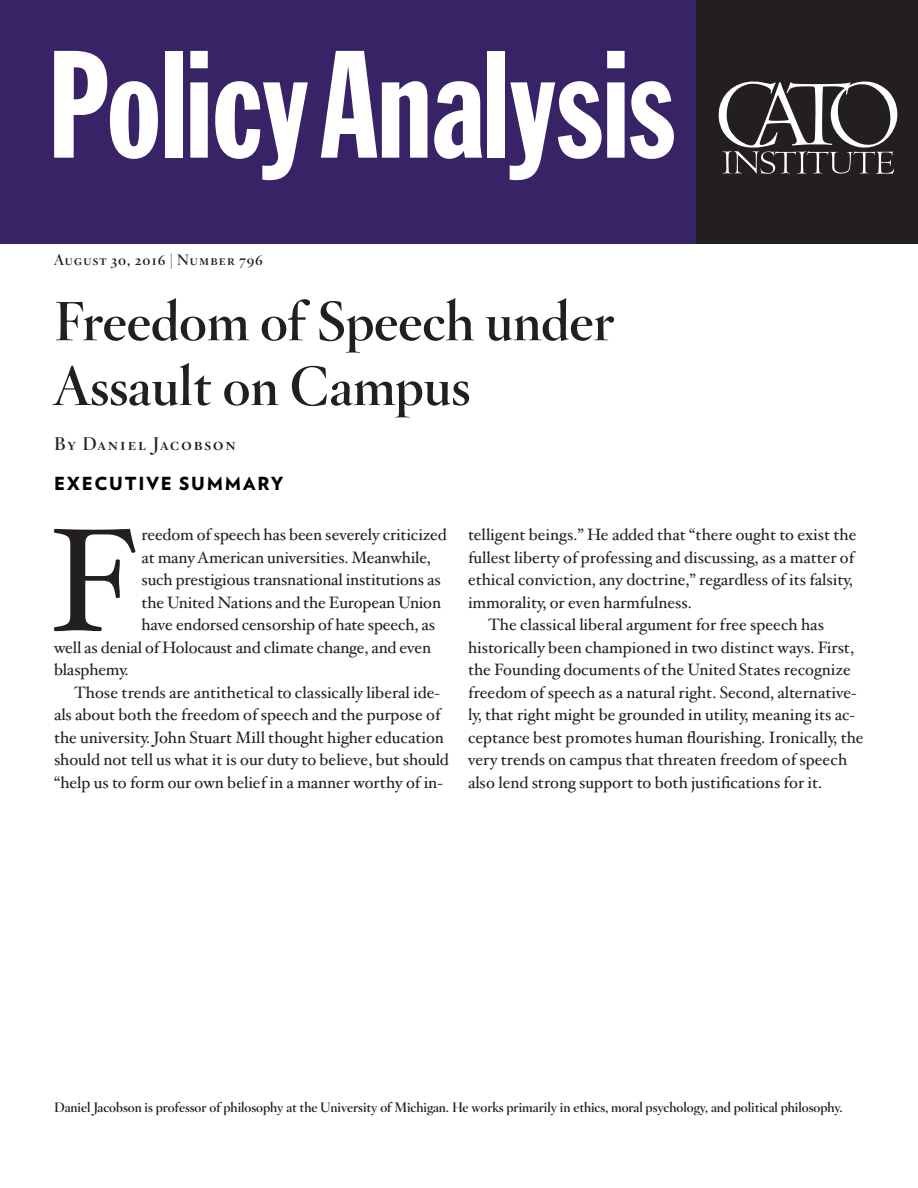
<style>
.page{position:relative;width:918px;height:1188px;background:#fff}
.page>*{position:absolute;margin:0;border:0;box-sizing:border-box;transform-origin:0 0}
.t1{font:150px "Franklin Gothic Extra Cond";color:#fff}
.ES__Drop_cap_paragra{font:147px "Hoefler Txt";color:#231f20}
.Book_Title{font:700 54px/64.8px "Hoefler Titling";color:#231f20}
.t2{font:900 18px "Verlag";letter-spacing:.1em;color:#000}
.Author{font:700 18px "Hoefler Titling";letter-spacing:.075em;color:#231f20}
.ES-Body{font:16.5px/22.5px "Hoefler Txt";color:#231f20}
.ES__Drop_cap_paragra-2{font:16.5px "Hoefler Txt";letter-spacing:-.01em;color:#231f20}
.t3{font:700 15px "Hoefler Titling";letter-spacing:.05em;color:#231f20}
.Author_Bio{font:700 13.5px "Hoefler Titling";color:#231f20}
</style>
<div class="page">
<div style="left:0;top:0;width:918px;height:243px;background:#382367"></div>
<div style="left:696px;top:0;width:222px;height:243px;background:#231f20"></div>
<svg style="left:719px;top:81px;width:178px;height:93px"></svg>
<p class="t1" style="left:48px;top:25px;width:629px">PolicyAnalysis</p>
<p class="t3" style="left:54px;top:248px;width:210px">August 30, 2016 | Number 796</p>
<p class="Book_Title" style="left:54px;top:284px;width:562px">Freedom of Speech under<br>Assault on Campus</p>
<p class="Author" style="left:54px;top:429px;width:184px">By Daniel Jacobson</p>
<p class="t2" style="left:54px;top:469px;width:231px">EXECUTIVE SUMMARY</p>
<p class="ES__Drop_cap_paragra" style="left:50px;top:471px;width:90px">F</p>
<p class="ES__Drop_cap_paragra-2" style="left:142px;top:522px;width:307px">reedom of speech has been severely criticized</p>
<p class="ES__Drop_cap_paragra-2" style="left:142px;top:545px;width:291px">at many American universities. Meanwhile,</p>
<p class="ES__Drop_cap_paragra-2" style="left:142px;top:567px;width:301px">such prestigious transnational institutions as</p>
<p class="ES__Drop_cap_paragra-2" style="left:142px;top:590px;width:301px">the United Nations and the European Union</p>
<p class="ES__Drop_cap_paragra-2" style="left:142px;top:612px;width:295px">have endorsed censorship of hate speech, as</p>
<p class="ES__Drop_cap_paragra-2" style="left:54px;top:635px;width:379px">well as denial of Holocaust and climate change, and even</p>
<p class="ES__Drop_cap_paragra-2" style="left:54px;top:657px;width:76px">blasphemy.</p>
<p class="ES-Body" style="left:54px;top:680px;width:396px;text-indent:20px">Those trends are antithetical to classically liberal ide&shy;als about both the freedom of speech and the purpose of the university. John Stuart Mill thought higher education should not tell us what it is our duty to believe, but should “help us to form our own belief in a manner worthy of in-</p>
<p class="ES-Body" style="left:468px;top:523px;width:390px">telligent beings.” He added that “there ought to exist the fullest liberty of professing and discussing, as a matter of ethical conviction, any doctrine,” regardless of its falsity, immorality, or even harmfulness.</p>
<p class="ES-Body" style="left:468px;top:613px;width:397px;text-indent:20px">The classical liberal argument for free speech has historically been championed in two distinct ways. First, the Founding documents of the United States recognize freedom of speech as a natural right. Second, alternative&shy;ly, that right might be grounded in utility, meaning its ac&shy;ceptance best promotes human flourishing. Ironically, the very trends on campus that threaten freedom of speech also lend strong support to both justifications for it.</p>
<p class="Author_Bio" style="left:54px;top:1097px;width:790px">Daniel Jacobson is professor of philosophy at the University of Michigan. He works primarily in ethics, moral psychology, and political philosophy.</p>
</div>
